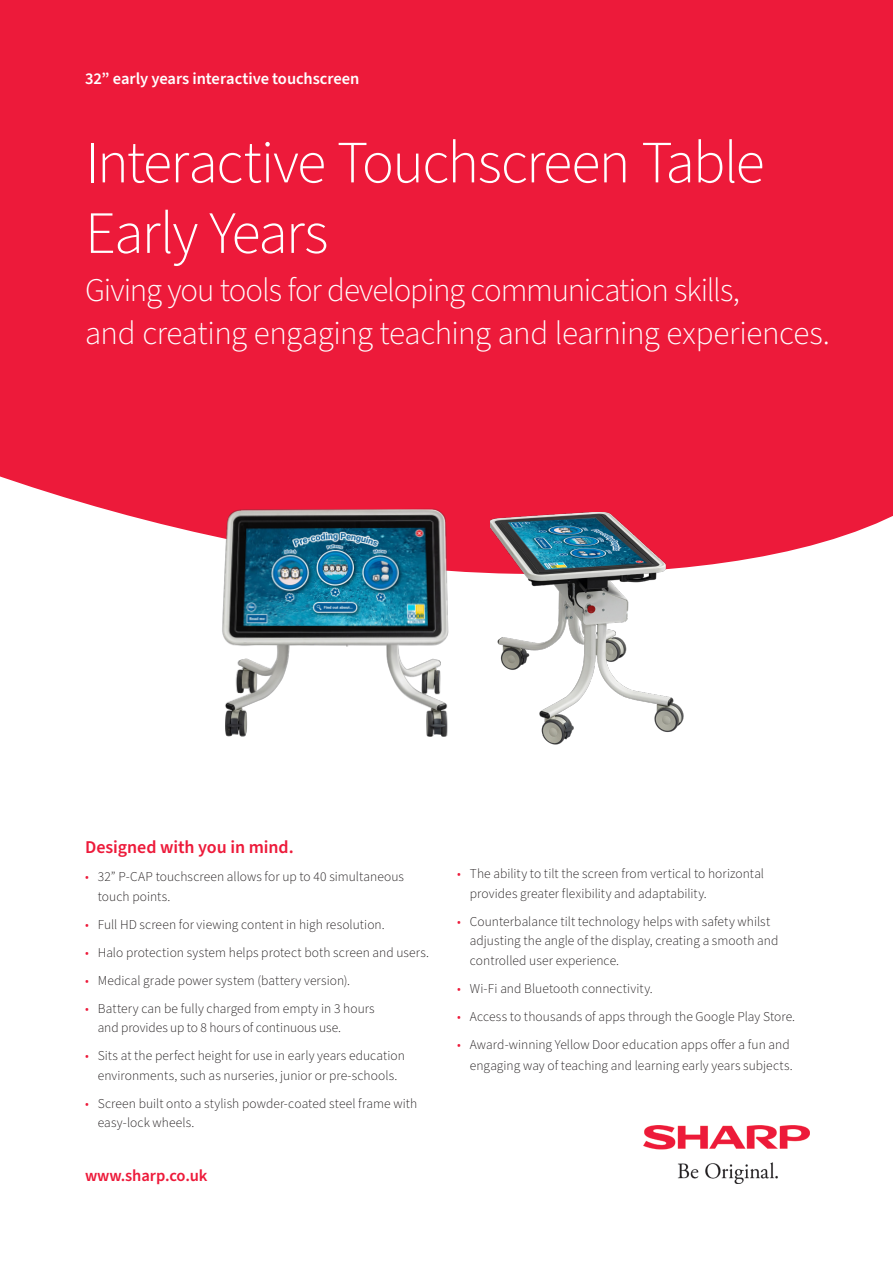
<style>
.page{position:relative;width:893px;height:1263px;background:#ed1a3a}
.page>*{position:absolute;margin:0;border:0;box-sizing:border-box;transform-origin:0 0}
.t1{font:300 60px/70.5px "Source Sans Pro";letter-spacing:-.025em;color:#fff}
.t2{font:300 33px/43.5px "Source Sans Pro";letter-spacing:-.025em;color:#fff}
.t3{font:600 18px "Source Sans Pro";letter-spacing:-.005em;color:#ed1a3a}
.t4{font:600 16.5px "Source Sans Pro";letter-spacing:-.005em;color:#fff}
.t5{font:600 16.5px "Source Sans Pro";letter-spacing:-.005em;color:#ed1a3a}
.t6{font:300 13.5px/19.5px "Source Sans Pro";letter-spacing:.005em;color:#231f20}
.s1{color:#ed1a3a}
</style>
<div class="page">
<div style="left:0;top:476px;width:893px;height:787px;background:#fff"></div>
<img style="left:643px;top:1126px;width:166px;height:57px">
<img style="left:218px;top:502px;width:234px;height:236px">
<img style="left:490px;top:512px;width:194px;height:236px">
<p class="t4" style="left:85px;top:67px;width:276px">32” early years interactive touchscreen</p>
<p class="t1" style="left:85px;top:129px;width:681px">Interactive Touchscreen Table<br>Early Years</p>
<p class="t2" style="left:85px;top:269px;width:746px">Giving you tools for developing communication skills,<br>and creating engaging teaching and learning experiences.</p>
<p class="t3" style="left:85px;top:835px;width:210px">Designed with you in mind.</p>
<p class="t6" style="left:98px;top:867px;width:308px;text-indent:-13px"><span class="s1">•</span> 32” P-CAP touchscreen allows for up to 40 simultaneous touch points.</p>
<p class="t6" style="left:85px;top:915px;width:301px"><span class="s1">•</span> Full HD screen for viewing content in high resolution.</p>
<p class="t6" style="left:85px;top:943px;width:346px"><span class="s1">•</span> Halo protection system helps protect both screen and users.</p>
<p class="t6" style="left:85px;top:971px;width:267px"><span class="s1">•</span> Medical grade power system (battery version).</p>
<p class="t6" style="left:98px;top:999px;width:278px;text-indent:-13px"><span class="s1">•</span> Battery can be fully charged from empty in 3 hours and provides up to 8 hours of continuous use.</p>
<p class="t6" style="left:85px;top:1046px;width:321px;text-align:center"><span class="s1">•</span> Sits at the perfect height for use in early years education environments, such as nurseries, junior or pre-schools.</p>
<p class="t6" style="left:98px;top:1094px;width:321px;text-indent:-13px"><span class="s1">•</span> Screen built onto a stylish powder-coated steel frame with easy-lock wheels.</p>
<p class="t5" style="left:85px;top:1164px;width:124px">www.sharp.co.uk</p>
<p class="t6" style="left:470px;top:864px;width:296px;text-indent:-13px"><span class="s1">•</span> The ability to tilt the screen from vertical to horizontal provides greater flexibility and adaptability.</p>
<p class="t6" style="left:470px;top:912px;width:310px;text-indent:-13px"><span class="s1">•</span> Counterbalance tilt technology helps with safety whilst adjusting the angle of the display, creating a smooth and controlled user experience.</p>
<p class="t6" style="left:457px;top:979px;width:197px"><span class="s1">•</span> Wi-Fi and Bluetooth connectivity.</p>
<p class="t6" style="left:457px;top:1007px;width:340px"><span class="s1">•</span> Access to thousands of apps through the Google Play Store.</p>
<p class="t6" style="left:457px;top:1034px;width:337px;line-height:21.6px;text-align:right"><span class="s1">•</span> Award-winning Yellow Door education apps offer a fun and engaging way of teaching and learning early years subjects.</p>
</div>
